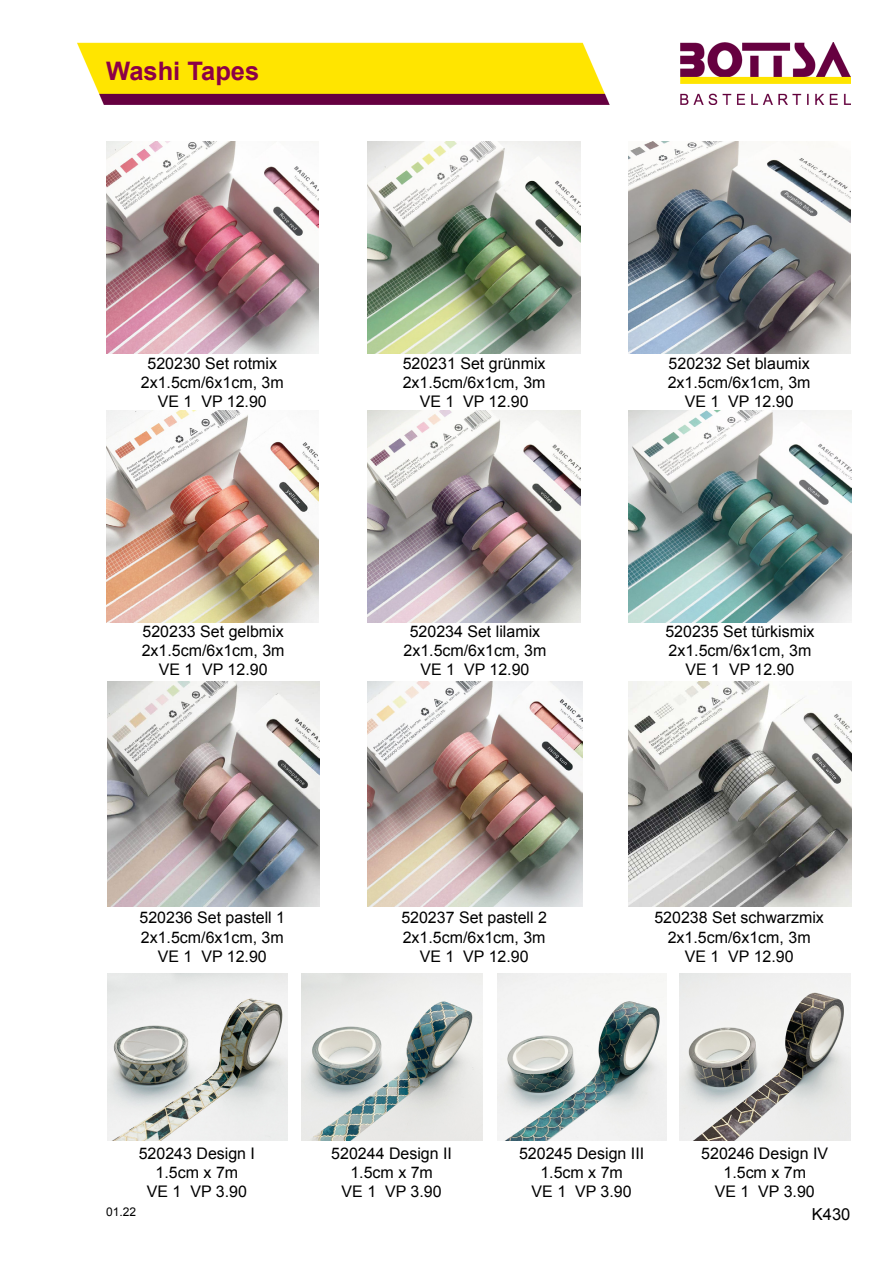
<style>
.page{position:relative;width:893px;height:1263px;background:#fff}
.page>*{position:absolute;margin:0;border:0;box-sizing:border-box;transform-origin:0 0}
.t1{font:700 25.5px "Arial";color:#8c0047}
.t2{font:16.5px "Arial";color:#000}
.t3{font:15.9px/19.2px "Arial";color:#000;text-align:center}
.t4{font:12px "Arial";color:#000}
</style>
<div class="page">
<img style="left:78px;top:43px;width:772px;height:61px">
<img style="left:106px;top:141px;width:212px;height:212px">
<img style="left:368px;top:141px;width:212px;height:212px">
<img style="left:629px;top:141px;width:221px;height:212px">
<img style="left:106px;top:410px;width:212px;height:212px">
<img style="left:368px;top:410px;width:212px;height:212px">
<img style="left:629px;top:410px;width:222px;height:212px">
<img style="left:107px;top:681px;width:212px;height:225px">
<img style="left:368px;top:681px;width:214px;height:225px">
<img style="left:629px;top:681px;width:222px;height:225px">
<img style="left:108px;top:974px;width:180px;height:167px">
<img style="left:301px;top:974px;width:181px;height:167px">
<img style="left:498px;top:974px;width:169px;height:167px">
<img style="left:680px;top:974px;width:170px;height:167px">
<h1 class="t1" style="left:106px;top:54px;width:155px">Washi Tapes</h1>
<p class="t3" style="left:141px;top:354px;width:144px">520230 Set rotmix<br>2x1.5cm/6x1cm, 3m<br>VE 1 VP 12.90</p>
<p class="t3" style="left:142px;top:622px;width:144px">520233 Set gelbmix<br>2x1.5cm/6x1cm, 3m<br>VE 1 VP 12.90</p>
<p class="t3" style="left:140px;top:908px;width:147px">520236 Set pastell 1<br>2x1.5cm/6x1cm, 3m<br>VE 1 VP 12.90</p>
<p class="t3" style="left:403px;top:354px;width:144px">520231 Set grünmix<br>2x1.5cm/6x1cm, 3m<br>VE 1 VP 12.90</p>
<p class="t3" style="left:403px;top:622px;width:144px">520234 Set lilamix<br>2x1.5cm/6x1cm, 3m<br>VE 1 VP 12.90</p>
<p class="t3" style="left:401px;top:908px;width:147px">520237 Set pastell 2<br>2x1.5cm/6x1cm, 3m<br>VE 1 VP 12.90</p>
<p class="t3" style="left:668px;top:354px;width:144px">520232 Set blaumix<br>2x1.5cm/6x1cm, 3m<br>VE 1 VP 12.90</p>
<p class="t3" style="left:665px;top:622px;width:151px">520235 Set türkismix<br>2x1.5cm/6x1cm, 3m<br>VE 1 VP 12.90</p>
<p class="t3" style="left:654px;top:908px;width:171px">520238 Set schwarzmix<br>2x1.5cm/6x1cm, 3m<br>VE 1 VP 12.90</p>
<p class="t3" style="left:139px;top:1144px;width:118px">520243 Design I<br>1.5cm x 7m<br>VE 1 VP 3.90</p>
<p class="t3" style="left:331px;top:1144px;width:122px">520244 Design II<br>1.5cm x 7m<br>VE 1 VP 3.90</p>
<p class="t3" style="left:519px;top:1144px;width:127px">520245 Design III<br>1.5cm x 7m<br>VE 1 VP 3.90</p>
<p class="t3" style="left:701px;top:1144px;width:128px">520246 Design IV<br>1.5cm x 7m<br>VE 1 VP 3.90</p>
<p class="t4" style="left:106px;top:1204px;width:32px">01.22</p>
<p class="t2" style="left:812px;top:1203px;width:40px">K430</p>
</div>
